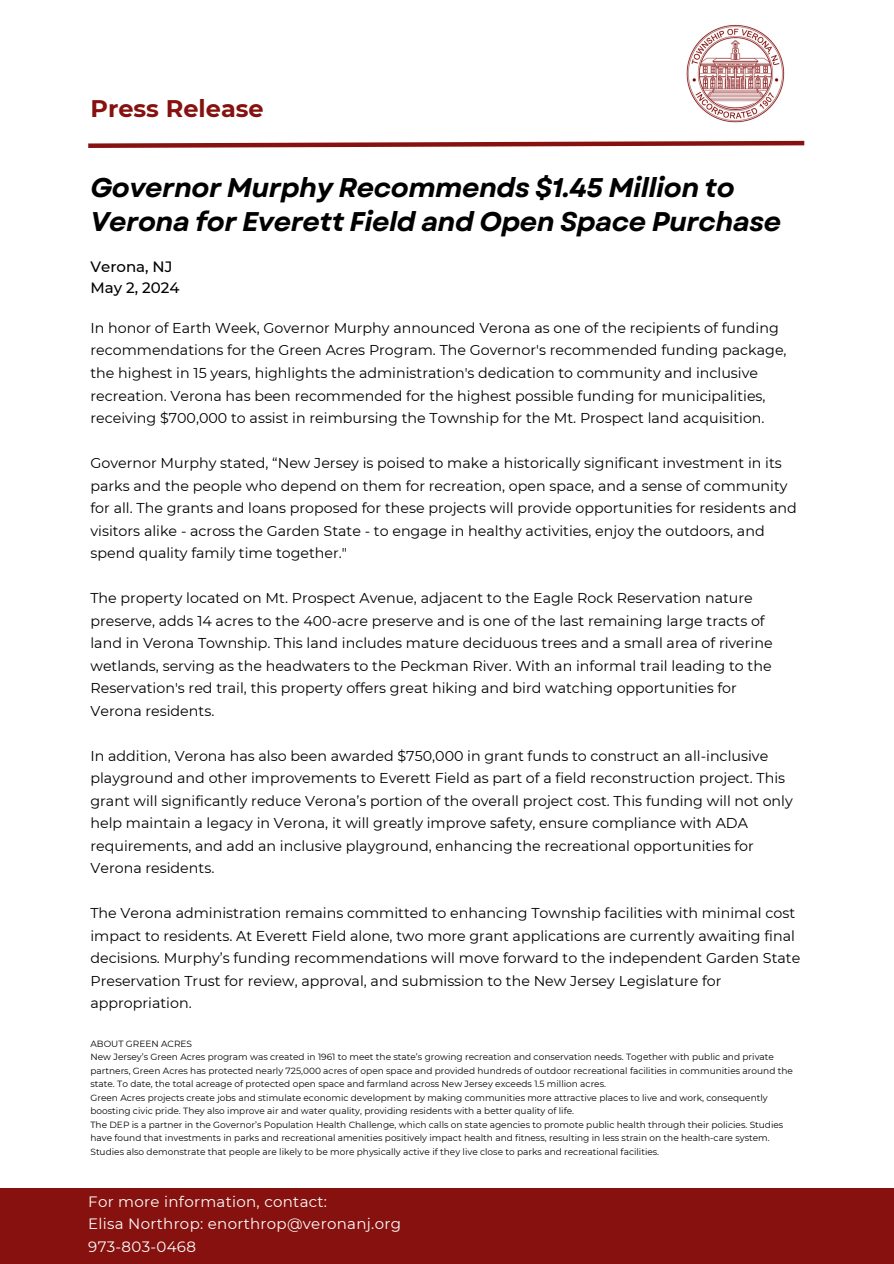
<style>
.page{position:relative;width:894px;height:1264px;background:#fff}
.page>*{position:absolute;margin:0;border:0;box-sizing:border-box;transform-origin:0 0}
.t1{font:italic 700 27px/34.8px "Garet";letter-spacing:-.02em;color:#000}
.t2{font:700 24px "Montserrat";color:#86110e}
.t3{font:15px/22.5px "Montserrat";letter-spacing:.02em;color:#fefdfd}
.t4{font:500 15px "Montserrat";color:#000}
.t5{font:14.25px/22.5px "Montserrat";color:#000}
.t6{font:9px/13.5px "Montserrat";color:#000}
</style>
<div class="page">
<div style="left:0;top:1187px;width:893px;height:76px;background:#86110e"></div>
<svg style="left:88px;top:140px;width:717px;height:8px"></svg>
<img style="left:686px;top:24px;width:99px;height:99px">
<p class="t2" style="left:90px;top:94px;width:175px">Press Release</p>
<p class="t1" style="left:90px;top:170px;width:692px">Governor Murphy Recommends $1.45 Million to<br>Verona for Everett Field and Open Space Purchase</p>
<p class="t4" style="left:90px;top:258px;width:84px">Verona, NJ</p>
<p class="t4" style="left:90px;top:278px;width:90px">May 2, 2024</p>
<h2 class="t5" style="left:90px;top:316px;width:697px">In honor of Earth Week, Governor Murphy announced Verona as one of the recipients of funding recommendations for the Green Acres Program. The Governor's recommended funding package, the highest in 15 years, highlights the administration's dedication to community and inclusive recreation. Verona has been recommended for the highest possible funding for municipalities, receiving $700,000 to assist in reimbursing the Township for the Mt. Prospect land acquisition.</h2>
<p class="t5" style="left:90px;top:451px;width:707px">Governor Murphy stated, “New Jersey is poised to make a historically significant investment in its parks and the people who depend on them for recreation, open space, and a sense of community for all. The grants and loans proposed for these projects will provide opportunities for residents and visitors alike - across the Garden State - to engage in healthy activities, enjoy the outdoors, and spend quality family time together."</p>
<h1 class="t5" style="left:90px;top:586px;width:683px">The property located on Mt. Prospect Avenue, adjacent to the Eagle Rock Reservation nature preserve, adds 14 acres to the 400-acre preserve and is one of the last remaining large tracts of land in Verona Township. This land includes mature deciduous trees and a small area of riverine wetlands, serving as the headwaters to the Peckman River. With an informal trail leading to the Reservation's red trail, this property offers great hiking and bird watching opportunities for Verona residents.</h1>
<h3 class="t5" style="left:90px;top:744px;width:703px">In addition, Verona has also been awarded $750,000 in grant funds to construct an all-inclusive playground and other improvements to Everett Field as part of a field reconstruction project. This grant will significantly reduce Verona’s portion of the overall project cost. This funding will not only help maintain a legacy in Verona, it will greatly improve safety, ensure compliance with ADA requirements, and add an inclusive playground, enhancing the recreational opportunities for Verona residents.</h3>
<p class="t5" style="left:90px;top:901px;width:711px">The Verona administration remains committed to enhancing Township facilities with minimal cost impact to residents. At Everett Field alone, two more grant applications are currently awaiting final decisions. Murphy’s funding recommendations will move forward to the independent Garden State Preservation Trust for review, approval, and submission to the New Jersey Legislature for appropriation.</p>
<h4 class="t6" style="left:90px;top:1036px;width:103px">ABOUT GREEN ACRES</h4>
<h4 class="t6" style="left:90px;top:1050px;width:703px">New Jersey’s Green Acres program was created in 1961 to meet the state’s growing recreation and conservation needs. Together with public and private partners, Green Acres has protected nearly 725,000 acres of open space and provided hundreds of outdoor recreational facilities in communities around the state. To date, the total acreage of protected open space and farmland across New Jersey exceeds 1.5 million acres.</h4>
<h4 class="t6" style="left:90px;top:1090px;width:678px">Green Acres projects create jobs and stimulate economic development by making communities more attractive places to live and work, consequently boosting civic pride. They also improve air and water quality, providing residents with a better quality of life.</h4>
<h4 class="t6" style="left:90px;top:1117px;width:694px">The DEP is a partner in the Governor’s Population Health Challenge, which calls on state agencies to promote public health through their policies. Studies have found that investments in parks and recreational amenities positively impact health and fitness, resulting in less strain on the health-care system.<br>Studies also demonstrate that people are likely to be more physically active if they live close to parks and recreational facilities.</h4>
<h4 class="t3" style="left:88px;top:1190px;width:314px">For more information, contact:<br>Elisa Northrop: enorthrop@veronanj.org<br>973-803-0468</h4>
</div>
